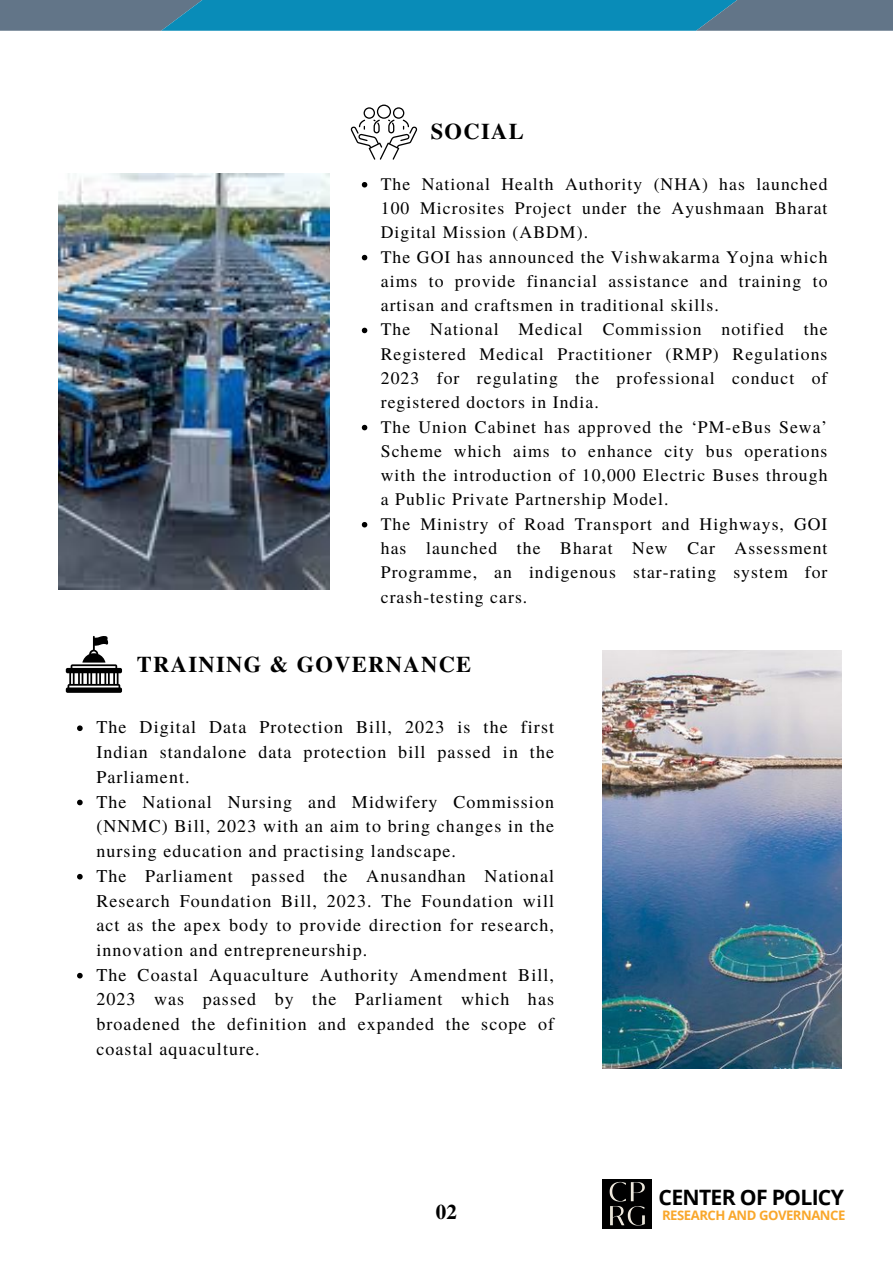
<style>
.page{position:relative;width:893px;height:1264px;background:#fff}
.page>*{position:absolute;margin:0;border:0;box-sizing:border-box;transform-origin:0 0}
.t1{font:700 22.5px "Te X Gyre Termes";letter-spacing:.06em;color:#000}
.t2{font:700 21.15px "Open Sans";letter-spacing:-.035em;color:#000}
.t3{font:700 21px "Te X Gyre Termes";color:#000}
.t4{font:18px/24.8px "Te X Gyre Termes";letter-spacing:.06em;color:#000;text-align:justify}
.t5{font:17.7px/24.3px "Te X Gyre Termes";letter-spacing:.06em;color:#000;text-align:justify}
.t6{font:700 13.05px "Open Sans";letter-spacing:-.035em;color:#f9a72b}
</style>
<div class="page">
<svg style="left:0;top:0;width:892px;height:31px;background:#2e83a5"></svg>
<img style="left:602px;top:1179px;width:49px;height:49px">
<img style="left:602px;top:650px;width:239px;height:418px">
<svg style="left:351px;top:105px;width:66px;height:55px"></svg>
<svg style="left:66px;top:636px;width:56px;height:56px"></svg>
<img style="left:58px;top:174px;width:271px;height:416px">
<svg style="left:362px;top:182px;width:5px;height:5px"></svg>
<svg style="left:362px;top:255px;width:5px;height:5px"></svg>
<svg style="left:362px;top:328px;width:5px;height:5px"></svg>
<svg style="left:362px;top:425px;width:5px;height:5px"></svg>
<svg style="left:362px;top:522px;width:5px;height:5px"></svg>
<svg style="left:77px;top:725px;width:6px;height:6px"></svg>
<svg style="left:77px;top:799px;width:6px;height:6px"></svg>
<svg style="left:77px;top:873px;width:6px;height:6px"></svg>
<svg style="left:77px;top:972px;width:6px;height:6px"></svg>
<p class="t1" style="left:431px;top:114px;width:94px">SOCIAL</p>
<p class="t5" style="left:381px;top:171px;width:448px">The National Health Authority (NHA) has launched 100 Microsites Project under the Ayushmaan Bharat Digital Mission (ABDM).</p>
<p class="t5" style="left:381px;top:243px;width:448px">The GOI has announced the Vishwakarma Yojna which aims to provide financial assistance and training to artisan and craftsmen in traditional skills.</p>
<p class="t5" style="left:381px;top:316px;width:448px">The National Medical Commission notified the Registered Medical Practitioner (RMP) Regulations 2023 for regulating the professional conduct of registered doctors in India.</p>
<p class="t5" style="left:381px;top:413px;width:448px">The Union Cabinet has approved the ‘PM-eBus Sewa’ Scheme which aims to enhance city bus operations with the introduction of 10,000 Electric Buses through a Public Private Partnership Model.</p>
<p class="t5" style="left:381px;top:510px;width:448px">The Ministry of Road Transport and Highways, GOI has launched the Bharat New Car Assessment Programme, an indigenous star-rating system for crash-testing cars.</p>
<p class="t1" style="left:137px;top:646px;width:336px">TRAINING &amp; GOVERNANCE</p>
<p class="t4" style="left:96px;top:714px;width:459px">The Digital Data Protection Bill, 2023 is the first Indian standalone data protection bill passed in the Parliament.</p>
<p class="t4" style="left:96px;top:788px;width:459px">The National Nursing and Midwifery Commission (NNMC) Bill, 2023 with an aim to bring changes in the nursing education and practising landscape.</p>
<p class="t4" style="left:96px;top:862px;width:459px">The Parliament passed the Anusandhan National Research Foundation Bill, 2023. The Foundation will act as the apex body to provide direction for research, innovation and entrepreneurship.</p>
<p class="t4" style="left:96px;top:961px;width:459px">The Coastal Aquaculture Authority Amendment Bill, 2023 was passed by the Parliament which has broadened the definition and expanded the scope of coastal aquaculture.</p>
<p class="t2" style="left:658px;top:1182px;width:187px">CENTER OF POLICY</p>
<p class="t3" style="left:436px;top:1195px;width:22px">02</p>
<p class="t6" style="left:662px;top:1205px;width:185px">RESEARCH AND GOVERNANCE</p>
</div>
